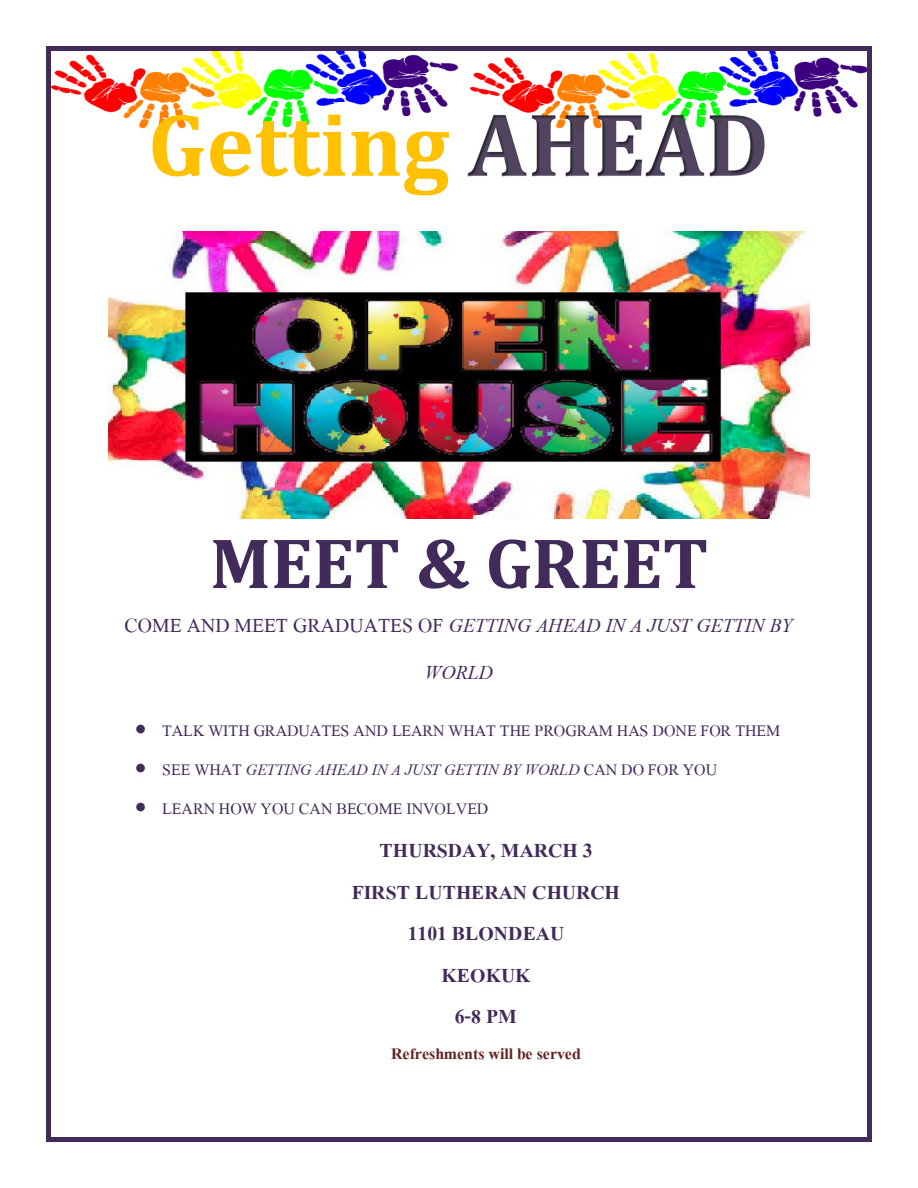
<style>
.page{position:relative;width:918px;height:1188px;background:#fff}
.page>*{position:absolute;margin:0;border:0;box-sizing:border-box;transform-origin:0 0}
.t1{font:700 90px "Cambria";color:#ffc000}
.t2{font:700 72px "Cambria";color:#422b5b}
.t3{font:700 29.85px "Angsana New";letter-spacing:.005em;color:#422b5b}
.t4{font:italic 29.85px/47.2px "Angsana New";color:#422b5b;text-align:center}
.t5{font:24.15px "Angsana New";color:#422b5b}
.t6{font:italic 24.15px "Angsana New";color:#422b5b}
.t7{font:700 24.15px "Angsana New";color:#632423}
.s1{font-style:normal}
</style>
<div class="page">
<img style="left:51px;top:51px;width:407px;height:78px">
<img style="left:470px;top:51px;width:397px;height:66px">
<img style="left:468px;top:114px;width:297px;height:62px">
<img style="left:108px;top:231px;width:702px;height:287px">
<svg style="left:46px;top:46px;width:5px;height:5px"></svg>
<div style="left:51px;top:46px;width:817px;height:5px;background:#422b5b"></div>
<svg style="left:868px;top:46px;width:4px;height:5px"></svg>
<div style="left:46px;top:51px;width:5px;height:1087px;background:#422b5b"></div>
<hr style="left:868px;top:51px;width:4px;height:1087px;background:#422b5b">
<svg style="left:46px;top:1138px;width:5px;height:4px"></svg>
<hr style="left:51px;top:1138px;width:817px;height:4px;background:#422b5b">
<svg style="left:868px;top:1138px;width:4px;height:4px"></svg>
<h1 class="t1" style="left:148px;top:90px;width:303px">Getting</h1>
<h1 class="t2" style="left:210px;top:520px;width:500px">MEET &amp; GREET</h1>
<p class="t4" style="left:125px;top:598px;width:669px"><span class="s1">COME AND MEET GRADUATES OF</span> GETTING AHEAD IN A JUST GETTIN BY<br>WORLD</p>
<p class="t5" style="left:135px;top:714px;width:647px">• TALK WITH GRADUATES AND LEARN WHAT THE PROGRAM HAS DONE FOR THEM</p>
<p class="t6" style="left:135px;top:753px;width:584px">• <span class="s1">SEE WHAT</span> GETTING AHEAD IN A JUST GETTIN BY WORLD <span class="s1">CAN DO FOR YOU</span></p>
<p class="t5" style="left:135px;top:792px;width:355px">• LEARN HOW YOU CAN BECOME INVOLVED</p>
<p class="t3" style="left:380px;top:831px;width:215px">THURSDAY, MARCH 3</p>
<p class="t3" style="left:352px;top:872px;width:270px">FIRST LUTHERAN CHURCH</p>
<p class="t3" style="left:408px;top:914px;width:158px">1101 BLONDEAU</p>
<p class="t3" style="left:442px;top:955px;width:91px">KEOKUK</p>
<p class="t3" style="left:455px;top:997px;width:63px">6-8 PM</p>
<p class="t7" style="left:391px;top:1038px;width:191px">Refreshments will be served</p>
</div>
